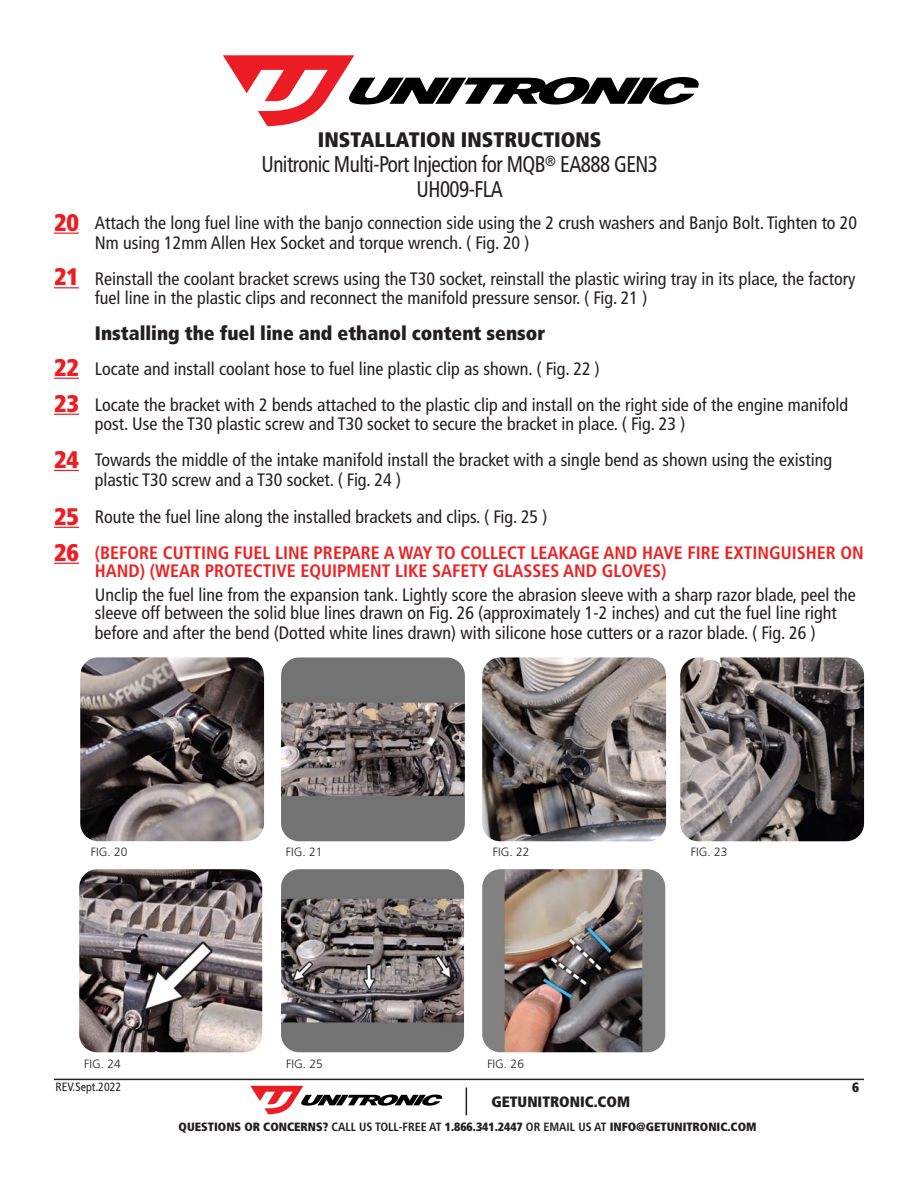
<style>
.page{position:relative;width:918px;height:1188px;background:#fff}
.page>*{position:absolute;margin:0;border:0;box-sizing:border-box;transform-origin:0 0}
.t1{font:900 condensed 24px "Frutiger LT Std";color:#ee1d23}
.t2{font:condensed 22.65px/25.2px "Frutiger LT Std";letter-spacing:-.025em;color:#231f20;text-align:center;scale:.93 1}
.t3{font:900 condensed 21px "Frutiger LT Std";color:#231f20}
.t4{font:900 condensed 19.5px "Frutiger LT Std";color:#231f20}
.t5{font:condensed 18px/19.5px "Frutiger LT Std";color:#231f20}
.t6{font:700 condensed 18px/18px "Frutiger LT Std";color:#ee2123}
.t7{font:900 condensed 15px "Frutiger LT Std";color:#231f20}
.t8{font:900 condensed 13.5px "Frutiger LT Std";color:#231f20}
.t9{font:900 condensed 12px "Frutiger LT Std";color:#231f20}
.t10{font:300 12px "Frutiger LT Std";color:#231f20}
.t11{font:condensed 12px "Frutiger LT Std";color:#231f20}
.s1{font-weight:700}
</style>
<div class="page">
<hr style="left:54px;top:1079px;width:810px;height:1px;background:#231f20">
<svg style="left:466px;top:1087px;width:1px;height:28px"></svg>
<svg style="left:250px;top:1086px;width:192px;height:28px"></svg>
<svg style="left:223px;top:55px;width:476px;height:71px"></svg>
<svg style="left:54px;top:233px;width:25px;height:1px"></svg>
<svg style="left:54px;top:287px;width:25px;height:1px"></svg>
<svg style="left:54px;top:378px;width:25px;height:1px"></svg>
<svg style="left:54px;top:414px;width:25px;height:1px"></svg>
<svg style="left:54px;top:470px;width:25px;height:1px"></svg>
<svg style="left:54px;top:527px;width:25px;height:1px"></svg>
<svg style="left:54px;top:563px;width:25px;height:1px"></svg>
<img style="left:79px;top:869px;width:183px;height:183px">
<img style="left:281px;top:869px;width:183px;height:183px">
<img style="left:482px;top:869px;width:183px;height:183px">
<img style="left:281px;top:657px;width:184px;height:184px">
<img style="left:482px;top:657px;width:184px;height:184px">
<img style="left:80px;top:657px;width:184px;height:184px">
<img style="left:680px;top:657px;width:184px;height:184px">
<p class="t1" style="left:54px;top:208px;width:26px">20</p>
<p class="t1" style="left:54px;top:262px;width:26px">21</p>
<p class="t1" style="left:54px;top:353px;width:26px">22</p>
<p class="t1" style="left:54px;top:389px;width:26px">23</p>
<p class="t1" style="left:54px;top:445px;width:26px">24</p>
<p class="t1" style="left:54px;top:502px;width:26px">25</p>
<p class="t1" style="left:54px;top:538px;width:26px">26</p>
<p class="t3" style="left:318px;top:126px;width:285px">INSTALLATION INSTRUCTIONS</p>
<p class="t2" style="left:261px;top:151px;width:428px">Unitronic Multi-Port Injection for MQB<sup>®</sup> EA888 GEN3<br>UH009-FLA</p>
<p class="t5" style="left:95px;top:213px;width:764px">Attach the long fuel line with the banjo connection side using the 2 crush washers and Banjo Bolt. Tighten to 20<br>Nm using 12mm Allen Hex Socket and torque wrench. ( Fig. 20 )</p>
<p class="t5" style="left:95px;top:269px;width:762px">Reinstall the coolant bracket screws using the T30 socket, reinstall the plastic wiring tray in its place, the factory fuel line in the plastic clips and reconnect the manifold pressure sensor. ( Fig. 21 )</p>
<p class="t4" style="left:95px;top:321px;width:452px">Installing the fuel line and ethanol content sensor</p>
<p class="t5" style="left:95px;top:359px;width:507px">Locate and install coolant hose to fuel line plastic clip as shown. ( Fig. 22 )</p>
<p class="t5" style="left:95px;top:395px;width:755px">Locate the bracket with 2 bends attached to the plastic clip and install on the right side of the engine manifold post. Use the T30 plastic screw and T30 socket to secure the bracket in place. ( Fig. 23 )</p>
<p class="t5" style="left:95px;top:450px;width:739px">Towards the middle of the intake manifold install the bracket with a single bend as shown using the existing plastic T30 screw and a T30 socket. ( Fig. 24 )</p>
<p class="t5" style="left:95px;top:507px;width:454px">Route the fuel line along the installed brackets and clips. ( Fig. 25 )</p>
<p class="t6" style="left:95px;top:544px;width:770px">(BEFORE CUTTING FUEL LINE PREPARE A WAY TO COLLECT LEAKAGE AND HAVE FIRE EXTINGUISHER ON<br>HAND) (WEAR PROTECTIVE EQUIPMENT LIKE SAFETY GLASSES AND GLOVES)</p>
<p class="t5" style="left:95px;top:586px;width:762px;line-height:18.8px">Unclip the fuel line from the expansion tank. Lightly score the abrasion sleeve with a sharp razor blade, peel the sleeve off between the solid blue lines drawn on Fig. 26 (approximately 1-2 inches) and cut the fuel line right before and after the bend (Dotted white lines drawn) with silicone hose cutters or a razor blade. ( Fig. 26 )</p>
<p class="t10" style="left:91px;top:845px;width:38px">FIG. 20</p>
<p class="t10" style="left:286px;top:845px;width:38px">FIG. 21</p>
<p class="t10" style="left:493px;top:845px;width:38px">FIG. 22</p>
<p class="t10" style="left:691px;top:845px;width:38px">FIG. 23</p>
<p class="t10" style="left:84px;top:1057px;width:38px">FIG. 24</p>
<p class="t10" style="left:286px;top:1057px;width:38px">FIG. 25</p>
<p class="t10" style="left:487px;top:1057px;width:38px">FIG. 26</p>
<p class="t11" style="left:56px;top:1080px;width:67px">REV.Sept.2022</p>
<p class="t7" style="left:492px;top:1092px;width:140px">GETUNITRONIC.COM</p>
<p class="t9" style="left:179px;top:1119px;width:580px">QUESTIONS OR CONCERNS? <span class="s1">CALL US TOLL-FREE AT</span> 1.866.341.2447 <span class="s1">OR EMAIL US AT</span> INFO@GETUNITRONIC.COM</p>
<p class="t8" style="left:852px;top:1079px;width:9px">6</p>
</div>
